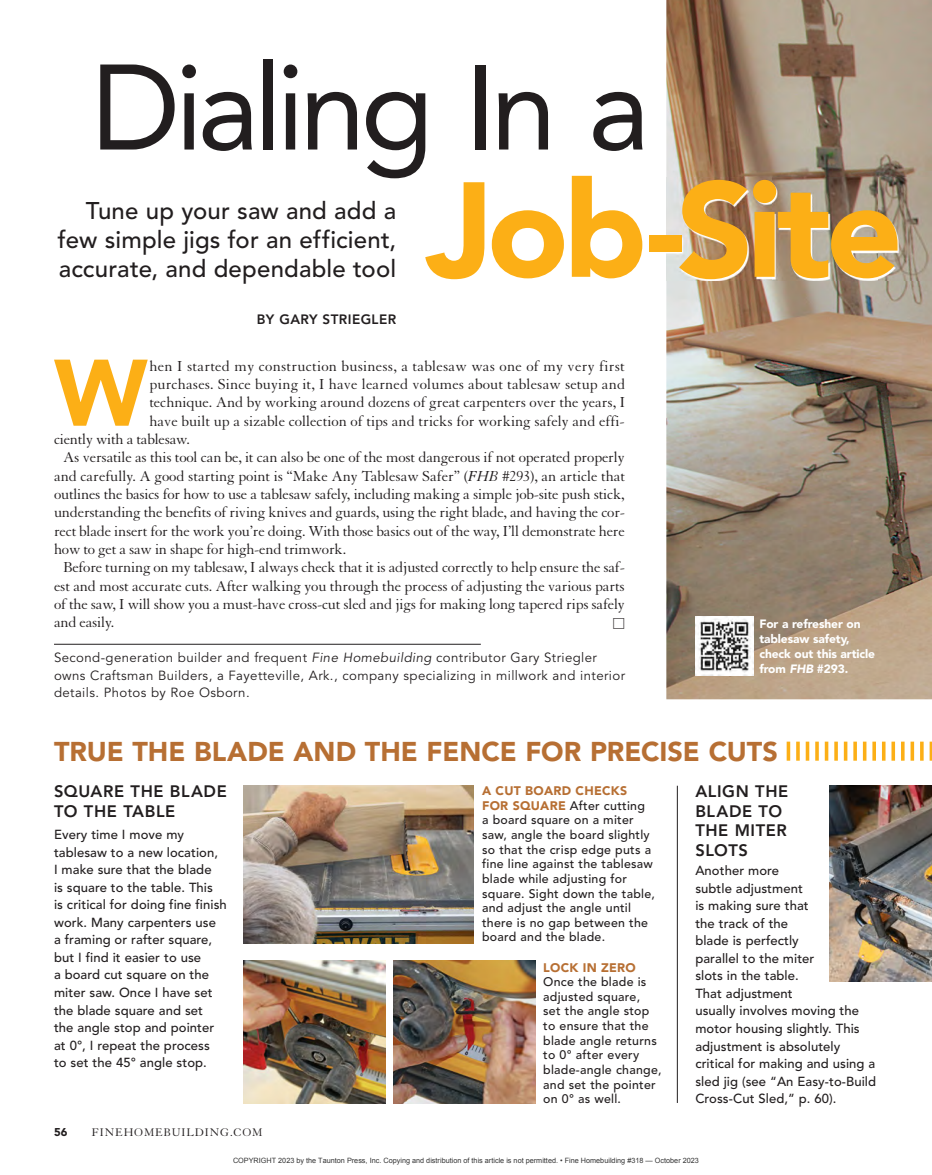
<style>
.page{position:relative;width:932px;height:1175px;background:#fff}
.page>*{position:absolute;margin:0;border:0;box-sizing:border-box;transform-origin:0 0}
.t1{font:900 133.5px "Avenir LT Std";letter-spacing:-.04em;color:#fcaf16}
.t2{font:120px "Avenir LT Std";letter-spacing:-.045em;color:#221e1f}
.t3{font:900 93.3px "Avenir LT Std";color:#fcaf16}
.t4{font:900 27px "Avenir LT Std";color:#b76f33}
.t5{font:500 24px/29.1px "Avenir LT Std";letter-spacing:.01em;color:#221e1f;text-align:justify}
.t6{font:800 16.5px/19.5px "Avenir LT Std";letter-spacing:.035em;color:#221e1f}
.t7{font:15.75px "Granjon LT Std";letter-spacing:-.015em;color:#221e1f}
.t8{font:15.75px "Granjon LT Std";letter-spacing:.005em;color:#221e1f}
.t9{font:15.75px "Granjon LT Std";letter-spacing:.015em;color:#221e1f}
.t10{font:800 13.5px "Avenir LT Std";letter-spacing:.03em;color:#221e1f}
.t11{font:13.5px "Universal Std Newswith Comm Pi";color:#221e1f}
.t12{font:13.2px/17.2px "Avenir LT Std";letter-spacing:.03em;color:#221e1f}
.t13{font:500 13.05px/17.5px "Avenir LT Std";letter-spacing:.005em;color:#221e1f}
.t14{font:500 12.3px/14.7px "Avenir LT Std";letter-spacing:.02em;color:#221e1f}
.t15{font:900 12px/15px "Avenir LT Std";letter-spacing:-.01em;color:#fff}
.t16{font:12px "Granjon LT Std";letter-spacing:.07em;color:#221e1f}
.t17{font:900 11.25px "Avenir LT Std";color:#221e1f}
.t18{font:7.2px "Arial";color:rgb(0 0 0/.8)}
.s1{font-style:italic}
.s2{font-weight:900;color:#b76f33}
</style>
<div class="page">
<img style="left:243px;top:961px;width:142px;height:142px">
<img style="left:393px;top:961px;width:142px;height:142px">
<img style="left:243px;top:785px;width:230px;height:158px">
<img style="left:830px;top:785px;width:101px;height:196px">
<hr style="left:931px;top:785px;width:1px;height:196px;background:#d1d3d4">
<hr style="left:54px;top:644px;width:427px;height:1px;background:#221e1f">
<img style="left:666px;top:0;width:266px;height:699px">
<img style="left:666px;top:177px;width:266px;height:104px">
<svg style="left:786px;top:741px;width:4px;height:19px"></svg>
<hr style="left:796px;top:741px;width:3px;height:19px;background:#fcaf16">
<svg style="left:805px;top:741px;width:4px;height:19px"></svg>
<hr style="left:815px;top:741px;width:3px;height:19px;background:#fcaf16">
<svg style="left:824px;top:741px;width:4px;height:19px"></svg>
<hr style="left:834px;top:741px;width:3px;height:19px;background:#fcaf16">
<svg style="left:843px;top:741px;width:4px;height:19px"></svg>
<hr style="left:853px;top:741px;width:3px;height:19px;background:#fcaf16">
<svg style="left:862px;top:741px;width:4px;height:19px"></svg>
<svg style="left:872px;top:741px;width:4px;height:19px"></svg>
<svg style="left:882px;top:741px;width:3px;height:19px"></svg>
<svg style="left:891px;top:741px;width:4px;height:19px"></svg>
<hr style="left:901px;top:741px;width:3px;height:19px;background:#fcaf16">
<svg style="left:910px;top:741px;width:4px;height:19px"></svg>
<hr style="left:920px;top:741px;width:3px;height:19px;background:#fcaf16">
<hr style="left:929px;top:741px;width:3px;height:19px;background:#fcaf16">
<hr style="left:677px;top:785px;width:1px;height:318px;background:#221e1f">
<img style="left:695px;top:617px;width:59px;height:58px">
<p class="t2" style="left:91px;top:38px;width:560px">Dialing In a</p>
<p class="t5" style="left:58px;top:196px;width:340px;text-indent:28px">Tune up your saw and add a few simple jigs for an efficient, accurate, and dependable tool</p>
<p class="t1" style="left:426px;top:149px;width:478px">Job-Site</p>
<p class="t10" style="left:257px;top:311px;width:141px">BY GARY STRIEGLER</p>
<p class="t3" style="left:54px;top:337px;width:95px">W</p>
<p class="t9" style="left:149px;top:357px;width:477px">hen I started my construction business, a tablesaw was one of my very first</p>
<p class="t8" style="left:149px;top:376px;width:477px">purchases. Since buying it, I have learned volumes about tablesaw setup and</p>
<p class="t7" style="left:149px;top:394px;width:477px">technique. And by working around dozens of great carpenters over the years, I</p>
<p class="t7" style="left:149px;top:412px;width:477px">have built up a sizable collection of tips and tricks for working safely and effi-</p>
<p class="t7" style="left:54px;top:431px;width:137px">ciently with a tablesaw.</p>
<p class="t7" style="left:63px;top:449px;width:563px">As versatile as this tool can be, it can also be one of the most dangerous if not operated properly</p>
<p class="t7" style="left:54px;top:467px;width:572px">and carefully. A good starting point is “Make Any Tablesaw Safer” (<span class="s1">FHB</span> #293), an article that</p>
<p class="t7" style="left:54px;top:485px;width:572px">outlines the basics for how to use a tablesaw safely, including making a simple job-site push stick,</p>
<p class="t7" style="left:54px;top:504px;width:572px">understanding the benefits of riving knives and guards, using the right blade, and having the cor-</p>
<p class="t7" style="left:54px;top:522px;width:572px">rect blade insert for the work you’re doing. With those basics out of the way, I’ll demonstrate here</p>
<p class="t7" style="left:54px;top:540px;width:294px">how to get a saw in shape for high-end trimwork.</p>
<p class="t7" style="left:63px;top:559px;width:563px">Before turning on my tablesaw, I always check that it is adjusted correctly to help ensure the saf-</p>
<p class="t7" style="left:54px;top:577px;width:572px">est and most accurate cuts. After walking you through the process of adjusting the various parts</p>
<p class="t7" style="left:54px;top:595px;width:572px">of the saw, I will show you a must-have cross-cut sled and jigs for making long tapered rips safely</p>
<p class="t7" style="left:54px;top:614px;width:62px">and easily.</p>
<p class="t11" style="left:613px;top:617px;width:14px">□</p>
<p class="t12" style="left:54px;top:649px;width:572px">Second-generation builder and frequent <span class="s1">Fine Homebuilding</span> contributor Gary Striegler owns Craftsman Builders, a Fayetteville, Ark., company specializing in millwork and interior details. Photos by Roe Osborn.</p>
<p class="t15" style="left:759px;top:616px;width:117px">For a refresher on tablesaw safety, check out this article from <span class="s1">FHB</span> #293.</p>
<p class="t4" style="left:54px;top:735px;width:725px">TRUE THE BLADE AND THE FENCE FOR PRECISE CUTS</p>
<p class="t6" style="left:54px;top:782px;width:174px">SQUARE THE BLADE<br>TO THE TABLE</p>
<p class="t13" style="left:54px;top:826px;width:174px">Every time I move my tablesaw to a new location,<br>I make sure that the blade<br>is square to the table. This<br>is critical for doing fine finish work. Many carpenters use<br>a framing or rafter square, but I find it easier to use<br>a board cut square on the miter saw. Once I have set the blade square and set<br>the angle stop and pointer at 0°, I repeat the process<br>to set the 45° angle stop.</p>
<p class="t14" style="left:482px;top:783px;width:174px"><span class="s2">A CUT BOARD CHECKS<br>FOR SQUARE</span> After cutting<br>a board square on a miter saw, angle the board slightly so that the crisp edge puts a fine line against the tablesaw blade while adjusting for square. Sight down the table, and adjust the angle until there is no gap between the board and the blade.</p>
<p class="t14" style="left:543px;top:960px;width:120px"><span class="s2">LOCK IN ZERO<br></span>Once the blade is adjusted square,<br>set the angle stop to ensure that the blade angle returns to 0° after every blade-angle change, and set the pointer on 0° as well.</p>
<p class="t6" style="left:695px;top:782px;width:94px">ALIGN THE<br>BLADE TO<br>THE MITER<br>SLOTS</p>
<p class="t13" style="left:695px;top:862px;width:182px">Another more<br>subtle adjustment<br>is making sure that<br>the track of the<br>blade is perfectly<br>parallel to the miter<br>slots in the table.<br>That adjustment<br>usually involves moving the motor housing slightly. This adjustment is absolutely critical for making and using a sled jig (see “An Easy-to-Build<br>Cross-Cut Sled,” p. 60).</p>
<p class="t17" style="left:54px;top:1125px;width:15px">56</p>
<p class="t16" style="left:92px;top:1126px;width:172px">FINEHOMEBUILDING.COM</p>
<p class="t18" style="left:233px;top:1155px;width:467px">COPYRIGHT 2023 by the Taunton Press, Inc. Copying and distribution of this article is not permitted. • Fine Homebuilding #318 — October 2023</p>
</div>
